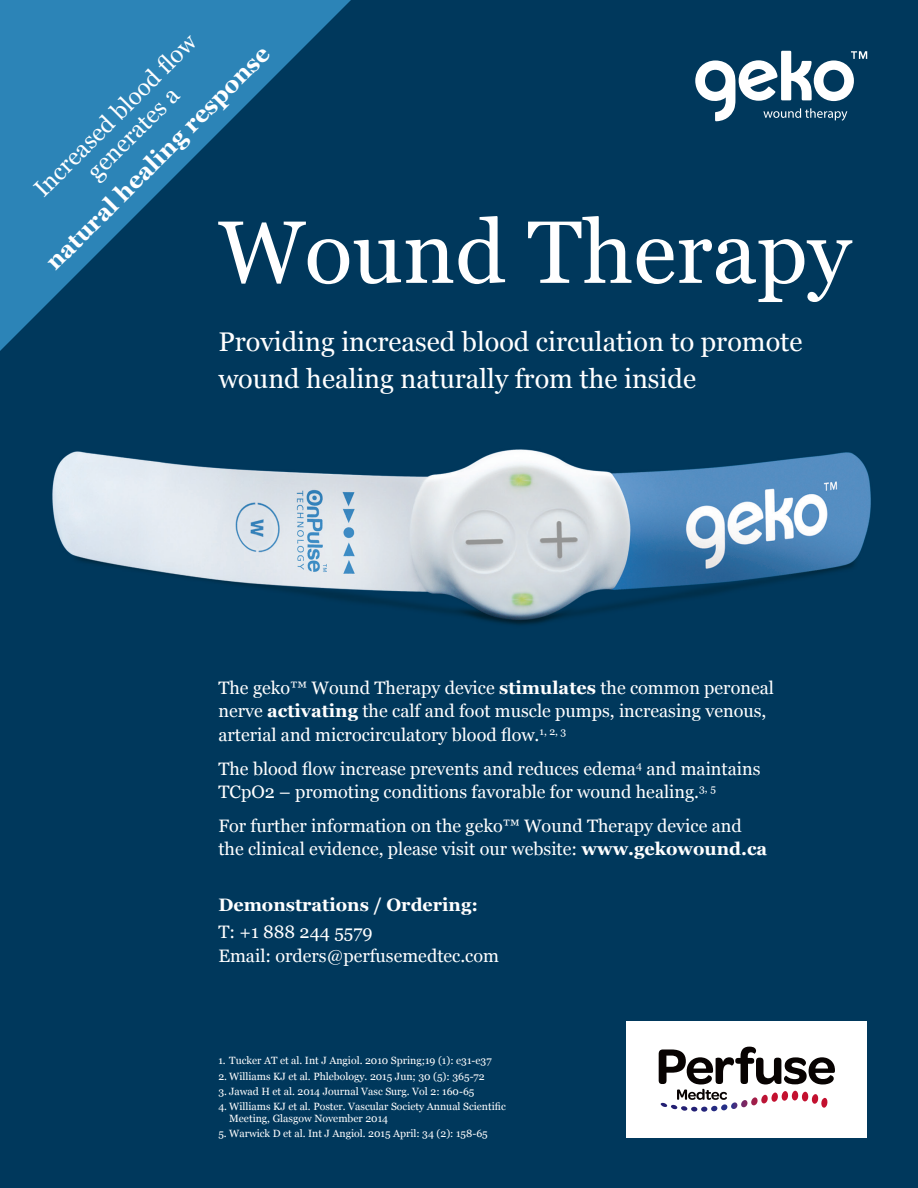
<style>
.page{position:relative;width:918px;height:1188px;background:#fff}
.page>*{position:absolute;margin:0;border:0;box-sizing:border-box;transform-origin:0 0}
.t1{font:88.35px "Georgia";color:#fff}
.t2{font:27px/37.5px "Georgia";color:#fff}
.t3{font:23.85px/25.3px "Georgia";color:#fff;text-align:center}
.t4{font:700 23.85px "Georgia";color:#fff}
.t5{font:18px/23.2px "Georgia";color:#fff}
.t6{font:700 18px "Georgia";color:#fff}
.t7{font:10.5px/12px "Georgia";color:#fff}
.s1{font-weight:700}
</style>
<div class="page">
<img style="left:0;top:0;width:918px;height:1188px">
<svg style="left:0;top:0;width:351px;height:351px;background:#165e89"></svg>
<svg style="left:695px;top:51px;width:172px;height:70px"></svg>
<div style="left:626px;top:1021px;width:241px;height:116px;background:#fff"></div>
<svg style="left:659px;top:1047px;width:176px;height:65px"></svg>
<h3 class="t3" style="left:28px;top:183px;width:220px;rotate:-45deg">Increased blood fl ow generates a</h3>
<h3 class="t4" style="left:37px;top:253px;width:307px;rotate:-45deg">natural healing response</h3>
<h1 class="t1" style="left:218px;top:188px;width:634px">Wound Therapy</h1>
<h2 class="t2" style="left:218px;top:321px;width:586px">Providing increased blood circulation to promote wound healing naturally from the inside</h2>
<p class="t5" style="left:218px;top:675px;width:557px">The geko™ Wound Therapy device <span class="s1">stimulates</span> the common peroneal nerve <span class="s1">activating</span> the calf and foot muscle pumps, increasing venous, arterial and microcirculatory blood flow.<sup>1,</sup> <sup>2,</sup> <sup>3</sup></p>
<p class="t5" style="left:218px;top:756px;width:544px">The blood flow increase prevents and reduces edema<sup>4</sup> and maintains<br>TCpO2 – promoting conditions favorable for wound healing.<sup>3,</sup> <sup>5</sup></p>
<p class="t5" style="left:218px;top:813px;width:550px">For further information on the geko™ Wound Therapy device and the clinical evidence, please visit our website: <span class="s1">www.gekowound.ca</span></p>
<p class="t6" style="left:218px;top:891px;width:261px">Demonstrations / Ordering:</p>
<p class="t5" style="left:218px;top:920px;width:282px">T: +1 888 244 5579<br>Email: orders@perfusemedtec.com</p>
<p class="t7" style="left:218px;top:1054px;width:275px">1. Tucker AT et al. Int J Angiol. 2010 Spring;19 (1): e31-e37</p>
<p class="t7" style="left:218px;top:1069px;width:268px">2. Williams KJ et al. Phlebology. 2015 Jun; 30 (5): 365-72</p>
<p class="t7" style="left:218px;top:1085px;width:258px">3. Jawad H et al. 2014 Journal Vasc Surg. Vol 2: 160-65</p>
<p class="t7" style="left:229px;top:1100px;width:278px;text-indent:-11px">4. Williams KJ et al. Poster. Vascular Society Annual Scientific<br>Meeting, Glasgow November 2014</p>
<p class="t7" style="left:218px;top:1127px;width:271px">5. Warwick D et al. Int J Angiol. 2015 April: 34 (2): 158-65</p>
</div>
